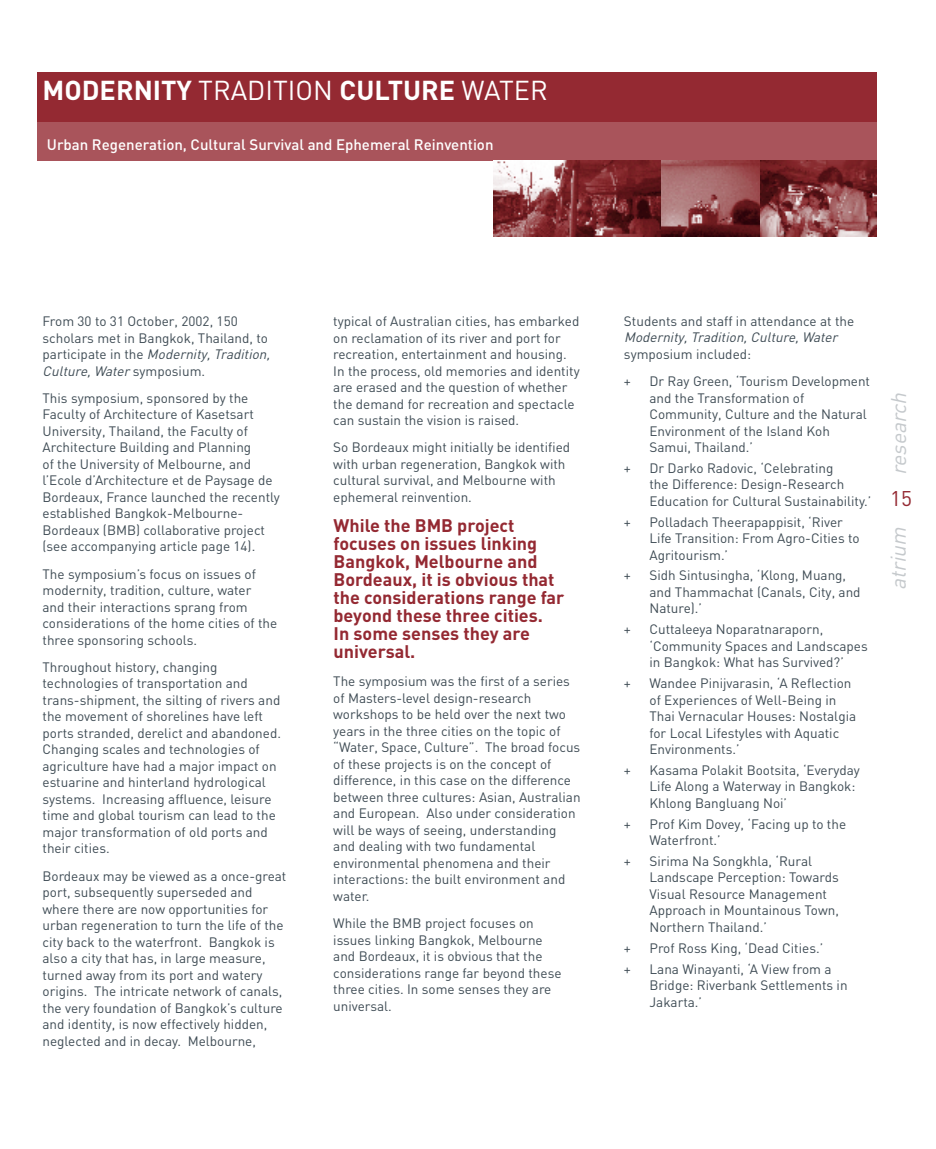
<style>
.page{position:relative;width:936px;height:1149px;background:#fff}
.page>*{position:absolute;margin:0;border:0;box-sizing:border-box;transform-origin:0 0}
.t1{font:700 27px "DIN";color:#fff}
.t2{font:italic 21px "DIN";color:#c5c9cc}
.t3{font:21px "DIN";color:#942932}
.t4{font:700 18px/18px "DIN";color:#942932}
.t5{font:500 15px "DIN";color:#fff}
.t6{font:13.5px/16.5px "DIN";color:#3e4b54}
.t7{font:italic 13.5px "DIN";color:#3e4b54}
.s1{font-weight:400}
.s2{font-style:italic}
</style>
<div class="page">
<div style="left:37px;top:72px;width:839px;height:53px;background:#942932"></div>
<div style="left:37px;top:122px;width:839px;height:39px;background:#a9545b"></div>
<img style="left:493px;top:160px;width:383px;height:76px">
<h1 class="t1" style="left:43px;top:73px;width:507px">MODERNITY <span class="s1">TRADITION</span> CULTURE <span class="s1">WATER</span></h1>
<p class="t5" style="left:47px;top:135px;width:448px">Urban Regeneration, Cultural Survival and Ephemeral Reinvention</p>
<p class="t6" style="left:43px;top:312px;width:232px">From 30 to 31 October, 2002, 150 scholars met in Bangkok, Thailand, to p a rt i c i p a t e i n t h e <span class="s2">Modernity,Tradition, Culture,Water</span>sy m p o s i u m .</p>
<p class="t6" style="left:43px;top:389px;width:239px">This symposium, sponsored by the Faculty of Architecture of Kasetsart University, Thailand, the Faculty of Architecture Building and Planning<br>of the University of Melbourne, and l’Ecole d’Architecture et de Paysage de Bordeaux, France launched the recently established Bangkok-Melbourne-Bordeaux (BMB) collaborative project (see accompanying article page 14).</p>
<p class="t6" style="left:43px;top:565px;width:236px">The symposium’s focus on issues of modernity, tradition, culture, water<br>and their interactions sprang from considerations of the home cities of the three sponsoring schools.</p>
<p class="t6" style="left:43px;top:658px;width:240px">Throughout history, changing technologies of transportation and trans-shipment, the silting of rivers and the movement of shorelines have left ports stranded, derelict and abandoned.<br>Changing scales and technologies of agriculture have had a major impact on estuarine and hinterland hydrological systems. Increasing affluence, leisure time and global tourism can lead to the major transformation of old ports and their cities.</p>
<p class="t6" style="left:43px;top:866px;width:245px">Bordeaux may be viewed as a once-great port, subsequently superseded and where there are now opportunities for urban regeneration to turn the life of the city back to the waterfront. Bangkok is also a city that has, in large measure, turned away from its port and watery origins. The intricate network of canals, the very foundation of Bangkok’s culture and identity, is now effectively hidden, neglected and in decay. Melbourne,</p>
<p class="t6" style="left:333px;top:312px;width:248px">typical of Australian cities, has embarked on reclamation of its river and port for recreation, entertainment and housing.<br>In the process, old memories and identity are erased and the question of whether the demand for recreation and spectacle can sustain the vision is raised.</p>
<p class="t6" style="left:333px;top:439px;width:238px">So Bordeaux might initially be identified with urban regeneration, Bangkok with cultural survival, and Melbourne with ephemeral reinvention.</p>
<h3 class="t4" style="left:333px;top:515px;width:232px">While the BMB project focuses on issues linking<br>Bangkok, Melbourne and<br>Bordeaux, it is obvious that the considerations range far beyond these three cities.<br>In some senses they are universal.</h3>
<p class="t6" style="left:333px;top:672px;width:249px">The symposium was the first of a series of Masters-level design-research workshops to be held over the next two years in the three cities on the topic of “Water, Space, Culture”. The broad focus of these projects is on the concept of difference, in this case on the difference between three cultures: Asian, Australian and European. Also under consideration will be ways of seeing, understanding and dealing with two fundamental environmental phenomena and their interactions: the built environment and water.</p>
<p class="t6" style="left:333px;top:914px;width:230px">While the BMB project focuses on issues linking Bangkok, Melbourne and Bordeaux, it is obvious that the considerations range far beyond these three cities. In some senses they are universal.</p>
<p class="t6" style="left:624px;top:312px;width:232px">Students and staff in attendance at the</p>
<p class="t7" style="left:624px;top:329px;width:218px">Modernity,Tradition,Culture,Water</p>
<p class="t6" style="left:624px;top:340px;width:129px;line-height:27.2px">symposium included: +</p>
<p class="t6" style="left:649px;top:372px;width:222px">Dr Ray Green, ‘Tourism Development and the Transformation of<br>Community, Culture and the Natural<br>Environment of the Island Koh<br>Samui, Thailand.’</p>
<p class="t6" style="left:624px;top:459px;width:9px">+</p>
<p class="t6" style="left:649px;top:459px;width:223px">Dr Darko Radovic, ‘Celebrating<br>the Difference: Design-Research<br>Education for Cultural Sustainability.’</p>
<p class="t6" style="left:624px;top:513px;width:9px">+</p>
<p class="t6" style="left:649px;top:513px;width:212px">Polladach Theerapappisit, ‘River<br>Life Transition: From Agro-Cities to<br>Agritourism.’</p>
<p class="t6" style="left:624px;top:567px;width:9px">+</p>
<p class="t6" style="left:649px;top:567px;width:213px">Sidh Sintusingha, ‘Klong, Muang, and Thammachat (Canals, City, and<br>Nature).’</p>
<p class="t6" style="left:624px;top:620px;width:9px">+</p>
<p class="t6" style="left:649px;top:620px;width:220px">Cuttaleeya Noparatnaraporn, ‘Community Spaces and Landscapes in Bangkok: What has Survived?’</p>
<p class="t6" style="left:624px;top:674px;width:9px">+</p>
<p class="t6" style="left:649px;top:674px;width:208px">Wandee Pinijvarasin, ‘A Reflection of Experiences of Well-Being in<br>Thai Vernacular Houses: Nostalgia for Local Lifestyles with Aquatic<br>Environments.’</p>
<p class="t6" style="left:624px;top:761px;width:9px">+</p>
<p class="t6" style="left:649px;top:761px;width:212px">Kasama Polakit Bootsita, ‘Everyday<br>Life Along a Waterway in Bangkok:<br>Khlong Bangluang Noi’</p>
<p class="t6" style="left:624px;top:815px;width:9px">+</p>
<p class="t6" style="left:649px;top:815px;width:198px">Prof Kim Dovey, ‘Facing up to the<br>Waterfront.’</p>
<p class="t6" style="left:624px;top:852px;width:9px">+</p>
<p class="t6" style="left:649px;top:852px;width:191px">Sirima Na Songkhla, ‘Rural<br>Landscape Perception: Towards<br>Visual Resource Management<br>Approach in Mountainous Town,<br>Northern Thailand.’</p>
<p class="t6" style="left:624px;top:939px;width:9px">+</p>
<p class="t6" style="left:649px;top:939px;width:175px">Prof Ross King, ‘Dead Cities.’</p>
<p class="t6" style="left:624px;top:959px;width:9px">+</p>
<p class="t6" style="left:649px;top:959px;width:200px">Lana Winayanti, ‘A View from a<br>Bridge: Riverbank Settlements in<br>Jakarta.’</p>
<h2 class="t2" style="left:885px;top:474px;width:89px;rotate:-90deg">research</h2>
<h2 class="t3" style="left:890px;top:485px;width:23px">15</h2>
<h2 class="t2" style="left:885px;top:590px;width:69px;rotate:-90deg">atrium</h2>
</div>
